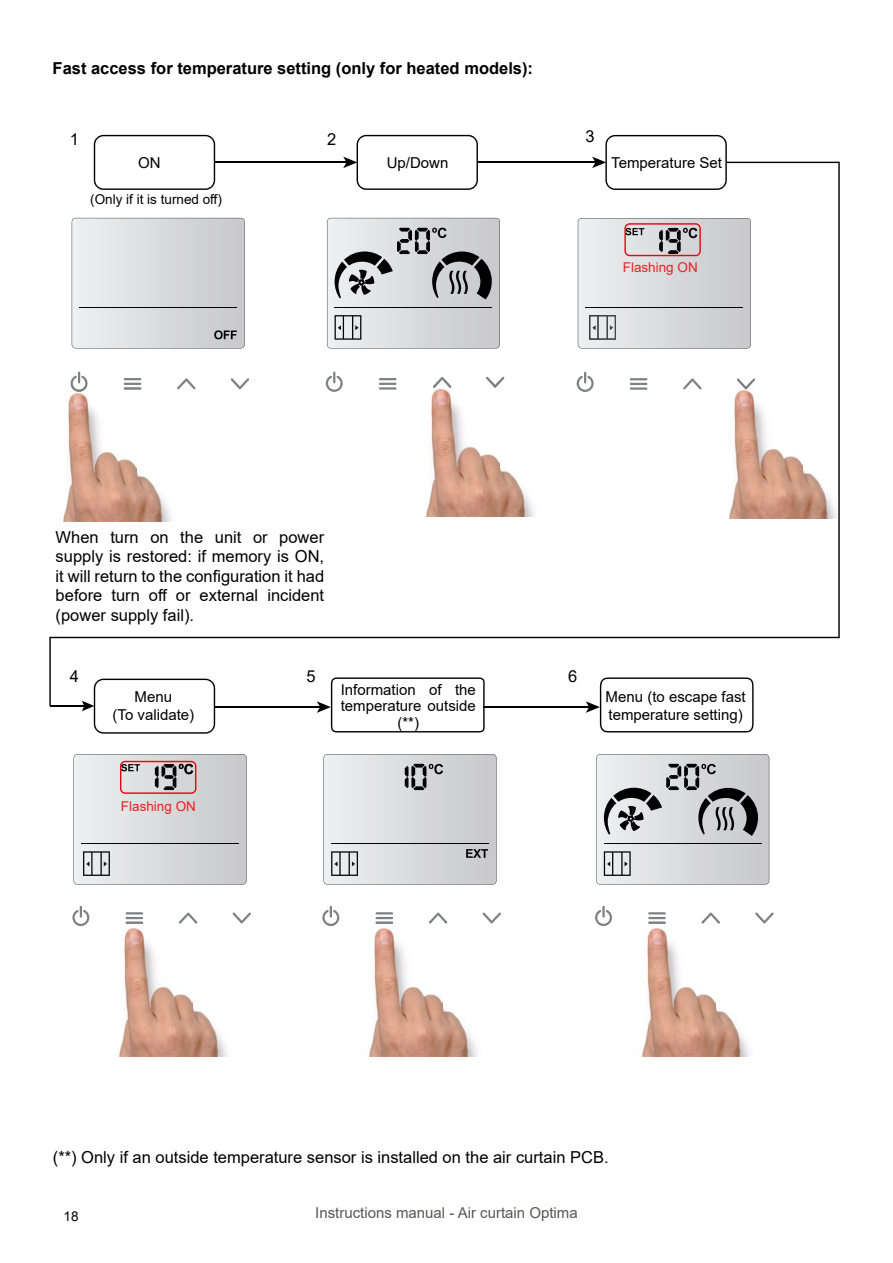
<style>
.page{position:relative;width:893px;height:1263px;background:#fff}
.page>*{position:absolute;margin:0;border:0;box-sizing:border-box;transform-origin:0 0}
.t1{font:16.5px/19.5px "Arial";color:#000;text-align:justify}
.t2{font:700 16.5px "Arial";color:#000}
.t3{font:15px/18px "Arial";color:#000;text-align:center}
.t4{font:15px "Arial";color:#575756}
.t5{font:13.5px "Arial";color:#000}
.t6{font:13.5px "Arial";color:#e52321}
.t7{font:13.5px "Arial";color:#020203}
</style>
<div class="page">
<svg style="left:94px;top:135px;width:121px;height:27px"></svg>
<svg style="left:343px;top:135px;width:135px;height:27px"></svg>
<hr style="left:214px;top:706px;width:107px;height:2px;background:#020203">
<svg style="left:317px;top:706px;width:168px;height:26px"></svg>
<hr style="left:483px;top:706px;width:107px;height:2px;background:#020203">
<svg style="left:586px;top:706px;width:168px;height:26px"></svg>
<svg style="left:592px;top:135px;width:135px;height:27px"></svg>
<hr style="left:50px;top:705px;width:36px;height:2px;background:#000">
<svg style="left:82px;top:706px;width:133px;height:28px"></svg>
<svg style="left:72px;top:906px;width:17px;height:20px"></svg>
<svg style="left:126px;top:912px;width:17px;height:7px"></svg>
<svg style="left:232px;top:912px;width:19px;height:11px"></svg>
<img style="left:119px;top:921px;width:115px;height:135px">
<img style="left:126px;top:921px;width:17px;height:3px">
<svg style="left:179px;top:912px;width:18px;height:12px"></svg>
<svg style="left:49px;top:162px;width:791px;height:544px"></svg>
<svg style="left:578px;top:218px;width:173px;height:130px;background:#d2d0d2"></svg>
<svg style="left:595px;top:906px;width:17px;height:20px"></svg>
<svg style="left:648px;top:912px;width:18px;height:7px"></svg>
<svg style="left:755px;top:912px;width:19px;height:11px"></svg>
<img style="left:642px;top:921px;width:115px;height:135px">
<img style="left:648px;top:921px;width:18px;height:3px">
<svg style="left:701px;top:912px;width:19px;height:12px"></svg>
<svg style="left:596px;top:754px;width:173px;height:130px;background:#bebfc1"></svg>
<svg style="left:322px;top:906px;width:17px;height:20px"></svg>
<svg style="left:376px;top:912px;width:17px;height:7px"></svg>
<svg style="left:482px;top:912px;width:19px;height:11px"></svg>
<img style="left:369px;top:921px;width:115px;height:135px">
<img style="left:376px;top:921px;width:17px;height:3px">
<svg style="left:429px;top:912px;width:18px;height:12px"></svg>
<svg style="left:72px;top:218px;width:173px;height:130px;background:#d7d8da"></svg>
<svg style="left:74px;top:754px;width:173px;height:130px;background:#d2d0d2"></svg>
<svg style="left:324px;top:754px;width:173px;height:130px;background:#d2d3d4"></svg>
<p class="t2" style="left:53px;top:57px;width:482px">Fast access for temperature setting (only for heated models):</p>
<p class="t1" style="left:70px;top:129px;width:11px">1</p>
<p class="t1" style="left:327px;top:129px;width:11px">2</p>
<p class="t1" style="left:586px;top:126px;width:11px">3</p>
<p class="t3" style="left:138px;top:154px;width:24px">ON</p>
<p class="t3" style="left:387px;top:154px;width:63px">Up/Down</p>
<p class="t3" style="left:611px;top:154px;width:112px">Temperature Set</p>
<p class="t5" style="left:90px;top:190px;width:133px">(Only if it is turned off)</p>
<p class="t1" style="left:56px;top:527px;width:270px">When turn on the unit or power supply is restored: if memory is ON, it will return to the configuration it had before turn off or external incident (power supply fail).</p>
<p class="t6" style="left:623px;top:258px;width:77px">Flashing ON</p>
<p class="t1" style="left:70px;top:667px;width:11px">4</p>
<p class="t1" style="left:307px;top:667px;width:11px">5</p>
<p class="t1" style="left:568px;top:667px;width:11px">6</p>
<p class="t3" style="left:113px;top:688px;width:83px">Menu<br>(To validate)</p>
<p class="t3" style="left:341px;top:681px;width:137px;line-height:16.5px">Information of the temperature outside (**)</p>
<p class="t3" style="left:606px;top:688px;width:142px;text-align:left">Menu (to escape fast temperature setting)</p>
<p class="t6" style="left:121px;top:797px;width:77px">Flashing ON</p>
<p class="t1" style="left:53px;top:1147px;width:557px">(**) Only if an outside temperature sensor is installed on the air curtain PCB.</p>
<p class="t7" style="left:64px;top:1207px;width:17px">18</p>
<p class="t4" style="left:315px;top:1202px;width:264px">Instructions manual - Air curtain Optima</p>
</div>
